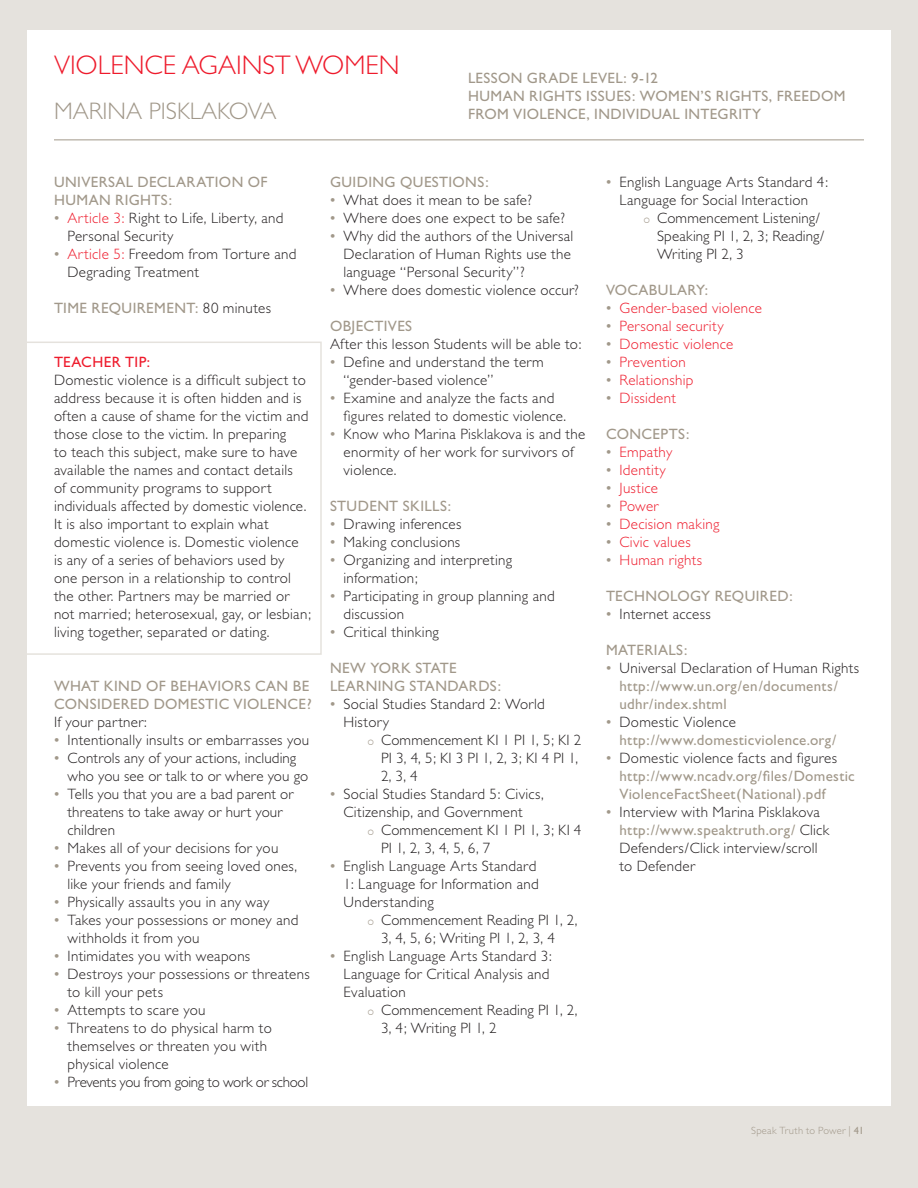
<style>
.page{position:relative;width:918px;height:1188px;background:#e5e2dd}
.page>*{position:absolute;margin:0;border:0;box-sizing:border-box;transform-origin:0 0}
.Issue_Title{font:300 27px "Gill Sans";color:#ee1b2c}
.issue_defender_title{font:300 24px "Gill Sans";color:#a1988a}
.bullets{font:300 15px/18px "Gill Sans";letter-spacing:.02em;color:#231f20}
._1st_paragraph_body{font:300 15px/18px "Gill Sans";letter-spacing:.02em;color:#231f20}
._1st_paragraph_body-2{font:15px/18px "Gill Sans";letter-spacing:.025em;color:#a1988a}
._2nd_level_bullets{font:300 15px/18px "Gill Sans";letter-spacing:.01em;color:#231f20}
.bullets-2{font:15px/18px "Gill Sans";letter-spacing:.02em;color:#a1988a}
.bullets-3{font:300 15px "Gill Sans";letter-spacing:.02em;color:#ee1b2c}
.bullets-4{font:300 15px "Gill Sans";letter-spacing:-.02em;color:#231f20}
._1st_paragraph_body-3{font:15px "Gill Sans";letter-spacing:.03em;color:#ee1b2c}
.t1{font:300 10.5px "Gill Sans";letter-spacing:.025em;color:#a1988a}
.s1{font-weight:400;color:#a1988a}
.s2{color:#ee1b2c}
.s3{font-weight:300;color:#231f20}
.s4{font-weight:400}
</style>
<div class="page">
<div style="left:27px;top:30px;width:864px;height:1076px;background:#fff"></div>
<div style="left:14px;top:342px;width:308px;height:313px;border:2px solid #e5e2dd"></div>
<hr style="left:54px;top:140px;width:810px;height:1px;background:#a1988a">
<p class="Issue_Title" style="left:54px;top:50px;width:347px">VIOLENCE AGAINST WOMEN</p>
<p class="issue_defender_title" style="left:54px;top:98px;width:224px">MARINA PISKLAKOVA</p>
<p class="_1st_paragraph_body-2" style="left:468px;top:69px;width:379px">LESSON GRADE LEVEL: 9-12<br>HUMAN RIGHTS ISSUES: WOMEN’S RIGHTS, FREEDOM<br>FROM VIOLENCE, INDIVIDUAL INTEGRITY</p>
<p class="_1st_paragraph_body-2" style="left:54px;top:173px;width:215px">UNIVERSAL DECLARATION OF<br>HUMAN RIGHTS:</p>
<p class="bullets" style="left:68px;top:209px;width:218px;text-indent:-14px"><span class="s1">•</span> <span class="s2">Article 3:</span> Right to Life, Liberty, and<br>Personal Security</p>
<p class="bullets" style="left:68px;top:245px;width:231px;text-indent:-14px"><span class="s1">•</span> <span class="s2">Article 5:</span> Freedom from Torture and<br>Degrading Treatment</p>
<p class="_1st_paragraph_body-2" style="left:54px;top:299px;width:219px">TIME REQUIREMENT: <span class="s3">80 minutes</span></p>
<p class="_1st_paragraph_body-3" style="left:54px;top:353px;width:98px">TEACHER TIP:</p>
<p class="_1st_paragraph_body" style="left:54px;top:371px;width:259px">Domestic violence is a difficult subject to address because it is often hidden and is often a cause of shame for the victim and those close to the victim. In preparing<br>to teach this subject, make sure to have available the names and contact details<br>of community programs to support individuals affected by domestic violence.<br>It is also important to explain what domestic violence is. Domestic violence<br>is any of a series of behaviors used by one person in a relationship to control the other. Partners may be married or not married; heterosexual, gay, or lesbian; living together, separated or dating.</p>
<p class="_1st_paragraph_body-2" style="left:54px;top:677px;width:259px">WHAT KIND OF BEHAVIORS CAN BE<br>CONSIDERED DOMESTIC VIOLENCE?</p>
<p class="_1st_paragraph_body" style="left:54px;top:713px;width:94px">If your partner:</p>
<p class="bullets" style="left:54px;top:731px;width:257px"><span class="s1">•</span> Intentionally insults or embarrasses you</p>
<p class="bullets" style="left:68px;top:749px;width:242px;text-indent:-14px"><span class="s1">•</span> Controls any of your actions, including who you see or talk to or where you go</p>
<p class="bullets" style="left:68px;top:785px;width:228px;text-indent:-14px"><span class="s1">•</span> Tells you that you are a bad parent or threatens to take away or hurt your children</p>
<p class="bullets" style="left:54px;top:839px;width:226px"><span class="s1">•</span> Makes all of your decisions for you</p>
<p class="bullets" style="left:68px;top:857px;width:231px;text-indent:-14px"><span class="s1">•</span> Prevents you from seeing loved ones, like your friends and family</p>
<p class="bullets" style="left:54px;top:893px;width:217px"><span class="s1">•</span> Physically assaults you in any way</p>
<p class="bullets" style="left:68px;top:911px;width:232px;text-indent:-14px"><span class="s1">•</span> Takes your possessions or money and withholds it from you</p>
<p class="bullets" style="left:54px;top:947px;width:198px"><span class="s1">•</span> Intimidates you with weapons</p>
<p class="bullets" style="left:68px;top:965px;width:244px;text-indent:-14px"><span class="s1">•</span> Destroys your possessions or threatens to kill your pets</p>
<p class="bullets" style="left:54px;top:1001px;width:153px"><span class="s1">•</span> Attempts to scare you</p>
<p class="bullets" style="left:68px;top:1019px;width:206px;text-indent:-14px"><span class="s1">•</span> Threatens to do physical harm to themselves or threaten you with physical violence</p>
<p class="bullets-4" style="left:54px;top:1073px;width:256px"><span class="s1">•</span> Prevents you from going to work or school</p>
<p class="_1st_paragraph_body-2" style="left:330px;top:173px;width:160px">GUIDING QUESTIONS:</p>
<p class="bullets" style="left:330px;top:191px;width:204px"><span class="s1">•</span> What does it mean to be safe?</p>
<p class="bullets" style="left:330px;top:209px;width:237px"><span class="s1">•</span> Where does one expect to be safe?</p>
<p class="bullets" style="left:344px;top:227px;width:231px;text-indent:-14px"><span class="s1">•</span> Why did the authors of the Universal<br>Declaration of Human Rights use the language “Personal Security”?</p>
<p class="bullets" style="left:330px;top:281px;width:250px"><span class="s1">•</span> Where does domestic violence occur?</p>
<p class="_1st_paragraph_body" style="left:330px;top:317px;width:253px"><span class="s1">OBJECTIVES<br></span>After this lesson Students will be able to:</p>
<p class="bullets" style="left:344px;top:353px;width:202px;text-indent:-14px"><span class="s1">•</span> Define and understand the term “gender-based violence”</p>
<p class="bullets" style="left:344px;top:389px;width:224px;text-indent:-14px"><span class="s1">•</span> Examine and analyze the facts and figures related to domestic violence.</p>
<p class="bullets" style="left:344px;top:425px;width:243px;text-indent:-14px"><span class="s1">•</span> Know who Marina Pisklakova is and the enormity of her work for survivors of violence.</p>
<p class="_1st_paragraph_body-2" style="left:330px;top:497px;width:123px">STUDENT SKILLS:</p>
<p class="bullets" style="left:330px;top:515px;width:133px"><span class="s1">•</span> Drawing inferences</p>
<p class="bullets" style="left:330px;top:533px;width:132px"><span class="s1">•</span> Making conclusions</p>
<p class="bullets" style="left:344px;top:551px;width:170px;text-indent:-14px"><span class="s1">•</span> Organizing and interpreting information;</p>
<p class="bullets" style="left:344px;top:587px;width:213px;text-indent:-14px"><span class="s1">•</span> Participating in group planning and discussion</p>
<p class="bullets" style="left:330px;top:623px;width:110px"><span class="s1">•</span> Critical thinking</p>
<p class="_1st_paragraph_body-2" style="left:330px;top:659px;width:173px">NEW YORK STATE<br>LEARNING STANDARDS:</p>
<p class="bullets" style="left:344px;top:695px;width:203px;text-indent:-14px"><span class="s1">•</span> Social Studies Standard 2: World<br>History</p>
<p class="_2nd_level_bullets" style="left:381px;top:731px;width:202px">Commencement KI 1 PI 1, 5; KI 2<br>PI 3, 4, 5; KI 3 PI 1, 2, 3; KI 4 PI 1,<br>2, 3, 4</p>
<p class="bullets" style="left:330px;top:785px;width:215px;text-align:center"><span class="s1">•</span> Social Studies Standard 5: Civics,<br>Citizenship, and Government</p>
<p class="_2nd_level_bullets" style="left:381px;top:821px;width:202px">Commencement KI 1 PI 1, 3; KI 4<br>PI 1, 2, 3, 4, 5, 6, 7</p>
<p class="bullets" style="left:344px;top:857px;width:197px;text-indent:-14px"><span class="s1">•</span> English Language Arts Standard<br>1: Language for Information and<br>Understanding</p>
<p class="_2nd_level_bullets" style="left:381px;top:911px;width:198px">Commencement Reading PI 1, 2,<br>3, 4, 5, 6; Writing PI 1, 2, 3, 4</p>
<p class="bullets" style="left:344px;top:947px;width:210px;text-indent:-14px"><span class="s1">•</span> English Language Arts Standard 3:<br>Language for Critical Analysis and<br>Evaluation</p>
<p class="_2nd_level_bullets" style="left:381px;top:1001px;width:198px">Commencement Reading PI 1, 2,<br>3, 4; Writing PI 1, 2</p>
<p class="bullets" style="left:606px;top:173px;width:224px;text-align:center"><span class="s1">•</span> English Language Arts Standard 4:<br>Language for Social Interaction</p>
<p class="_2nd_level_bullets" style="left:657px;top:209px;width:169px">Commencement Listening/<br>Speaking PI 1, 2, 3; Reading/<br>Writing PI 2, 3</p>
<p class="_1st_paragraph_body-2" style="left:606px;top:281px;width:104px">VOCABULARY:</p>
<p class="bullets-3" style="left:606px;top:299px;width:158px"><span class="s1">•</span> Gender-based violence</p>
<p class="bullets-3" style="left:606px;top:317px;width:119px"><span class="s1">•</span> Personal security</p>
<p class="bullets-3" style="left:606px;top:335px;width:129px"><span class="s1">•</span> Domestic violence</p>
<p class="bullets-3" style="left:606px;top:353px;width:81px"><span class="s1">•</span> Prevention</p>
<p class="bullets-3" style="left:606px;top:371px;width:89px"><span class="s1">•</span> Relationship</p>
<p class="bullets-3" style="left:606px;top:389px;width:72px"><span class="s1">•</span> Dissident</p>
<p class="_1st_paragraph_body-2" style="left:606px;top:425px;width:85px">CONCEPTS:</p>
<p class="bullets-3" style="left:606px;top:443px;width:68px"><span class="s1">•</span> Empathy</p>
<p class="bullets-3" style="left:606px;top:461px;width:61px"><span class="s1">•</span> Identity</p>
<p class="bullets-3" style="left:606px;top:479px;width:54px"><span class="s1">•</span> Justice</p>
<p class="bullets-3" style="left:606px;top:497px;width:54px"><span class="s1">•</span> Power</p>
<p class="bullets-3" style="left:606px;top:515px;width:115px"><span class="s1">•</span> Decision making</p>
<p class="bullets-3" style="left:606px;top:533px;width:86px"><span class="s1">•</span> Civic values</p>
<p class="bullets-3" style="left:606px;top:551px;width:98px"><span class="s1">•</span> Human rights</p>
<p class="_1st_paragraph_body-2" style="left:606px;top:587px;width:188px">TECHNOLOGY REQUIRED:</p>
<p class="bullets" style="left:606px;top:605px;width:106px"><span class="s1">•</span> Internet access</p>
<p class="_1st_paragraph_body-2" style="left:606px;top:641px;width:83px">MATERIALS:</p>
<p class="bullets-2" style="left:620px;top:659px;width:241px;text-indent:-14px">• <span class="s3">Universal Declaration of Human Rights </span>http://www.un.org/en/documents/ udhr/index.shtml</p>
<p class="bullets-2" style="left:620px;top:713px;width:218px;text-indent:-14px">• <span class="s3">Domestic Violence </span>http://www.domesticviolence.org/</p>
<p class="bullets-2" style="left:620px;top:749px;width:237px;text-indent:-14px">• <span class="s3">Domestic violence facts and figures </span>http://www.ncadv.org/files/Domestic<br>ViolenceFactSheet(National).pdf</p>
<p class="bullets" style="left:620px;top:803px;width:211px;text-indent:-14px"><span class="s1">•</span> Interview with Marina Pisklakova <span class="s1">http://www.speaktruth.org/</span> Click<br>Defenders/Click interview/scroll to Defender</p>
<p class="t1" style="left:751px;top:1125px;width:114px">Speak Truth to Power | <span class="s4">41</span></p>
</div>
